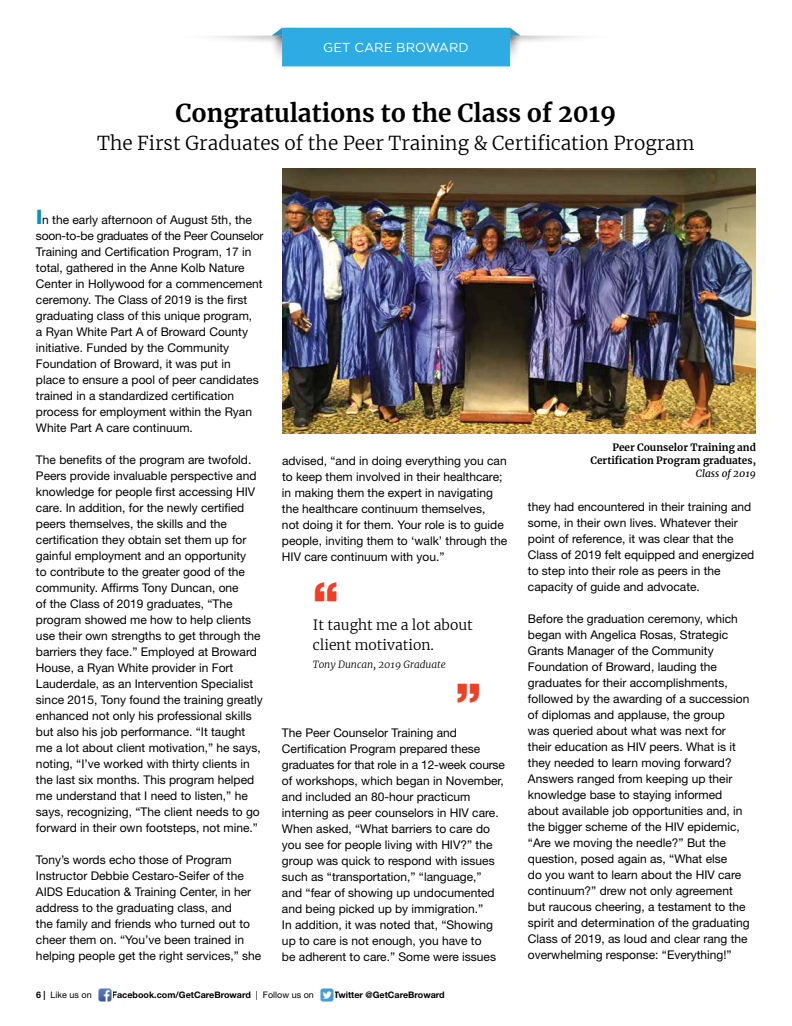
<style>
.page{position:relative;width:792px;height:1026px;background:#fff}
.page>*{position:absolute;margin:0;border:0;box-sizing:border-box;transform-origin:0 0}
.t1{font:900 50px "Helvetica Neue LT Std";color:#ef3f25}
.t2{font:700 24.4px "Merriweather";color:#000}
.t3{font:300 19px "Merriweather";color:#000}
.t4{font:300 14px "Merriweather";color:#000}
.t5{font:13px "Gotham";color:#fff}
.t6{font:12px/16px "Helvetica Neue LT Std";color:#000}
.t7{font:700 10px "Merriweather";color:#000}
.t8{font:italic 300 10px "Merriweather";color:#000}
.t9{font:italic 10px "Merriweather";color:#000}
.t10{font:700 9px "Helvetica Neue LT Std";color:#000}
.t11{font:9px "Helvetica Neue LT Std";color:#000}
.s1{font-weight:800;font-size:20px;color:#0092c8}
.s2{font-weight:700}
.s3{font-weight:400}
</style>
<div class="page">
<img style="left:98px;top:988px;width:14px;height:14px">
<img style="left:320px;top:988px;width:14px;height:14px">
<svg style="left:213px;top:28px;width:309px;height:38px"></svg>
<img style="left:510px;top:44px;width:11px;height:20px">
<img style="left:271px;top:44px;width:11px;height:20px">
<img style="left:282px;top:169px;width:474px;height:264px">
<p class="t5" style="left:323px;top:40px;width:147px">GET CARE BROWARD</p>
<p class="t2" style="left:175px;top:96px;width:442px">Congratulations to the Class of 2019</p>
<p class="t3" style="left:97px;top:130px;width:599px">The First Graduates of the Peer Training &amp; Certification Program</p>
<p class="t6" style="left:36px;top:212px;width:229px"><span class="s1">I</span>n the early afternoon of August 5th, the soon-to-be graduates of the Peer Counselor Training and Certification Program, 17 in total, gathered in the Anne Kolb Nature Center in Hollywood for a commencement ceremony. The Class of 2019 is the first graduating class of this unique program,<br>a Ryan White Part A of Broward County initiative. Funded by the Community Foundation of Broward, it was put in<br>place to ensure a pool of peer candidates trained in a standardized certification process for employment within the Ryan White Part A care continuum.</p>
<p class="t6" style="left:36px;top:452px;width:222px">The benefits of the program are twofold.<br>Peers provide invaluable perspective and knowledge for people first accessing HIV</p>
<p class="t6" style="left:282px;top:452px;width:226px">advised, “and in doing everything you can to keep them involved in their healthcare;</p>
<p class="t6" style="left:282px;top:484px;width:212px">in making them the expert in navigating</p>
<p class="t7" style="left:612px;top:441px;width:145px">Peer Counselor Training and</p>
<p class="t7" style="left:591px;top:454px;width:167px">Certification Program graduates,</p>
<p class="t9" style="left:696px;top:467px;width:62px">Class of2019</p>
<p class="t6" style="left:36px;top:500px;width:210px">care. In addition, for the newly certified</p>
<p class="t6" style="left:282px;top:500px;width:205px">the healthcare continuum themselves,</p>
<p class="t6" style="left:528px;top:499px;width:225px">they had encountered in their training and</p>
<p class="t6" style="left:36px;top:516px;width:192px">peers themselves, the skills and the</p>
<p class="t6" style="left:282px;top:516px;width:223px">not doing it for them. Your role is to guide</p>
<p class="t6" style="left:528px;top:515px;width:212px">some, in their own lives. Whatever their</p>
<p class="t6" style="left:36px;top:532px;width:212px">certification they obtain set them up for</p>
<p class="t6" style="left:282px;top:532px;width:227px">people, inviting them to ‘walk’ through the</p>
<p class="t6" style="left:528px;top:531px;width:207px">point of reference, it was clear that the</p>
<p class="t6" style="left:36px;top:548px;width:212px">gainful employment and an opportunity</p>
<p class="t6" style="left:282px;top:548px;width:164px">HIV care continuum with you.”</p>
<p class="t6" style="left:528px;top:547px;width:228px">Class of 2019 felt equipped and energized</p>
<p class="t6" style="left:36px;top:564px;width:210px">to contribute to the greater good of the</p>
<p class="t6" style="left:528px;top:563px;width:194px">to step into their role as peers in the</p>
<p class="t6" style="left:36px;top:580px;width:204px">community. Affirms Tony Duncan, one</p>
<p class="t6" style="left:528px;top:579px;width:174px">capacity of guide and advocate.</p>
<p class="t6" style="left:36px;top:612px;width:217px">program showed me how to help clients</p>
<p class="t1" style="left:313px;top:571px;width:27px">“</p>
<p class="t6" style="left:36px;top:596px;width:198px">of the Class of 2019 graduates, “The</p>
<p class="t6" style="left:528px;top:611px;width:212px">Before the graduation ceremony, which</p>
<p class="t4" style="left:313px;top:615px;width:162px">It taught me a lot about</p>
<p class="t6" style="left:36px;top:628px;width:226px">use their own strengths to get through the</p>
<p class="t6" style="left:528px;top:627px;width:202px">began with Angelica Rosas, Strategic</p>
<p class="t4" style="left:313px;top:635px;width:123px">client motivation.</p>
<p class="t6" style="left:36px;top:644px;width:222px">barriers they face.” Employed at Broward</p>
<p class="t6" style="left:528px;top:643px;width:187px">Grants Manager of the Community</p>
<p class="t6" style="left:36px;top:660px;width:199px">House, a Ryan White provider in Fort</p>
<p class="t8" style="left:313px;top:658px;width:135px">Tony Duncan, 2019 Graduate</p>
<p class="t6" style="left:528px;top:659px;width:191px">Foundation of Broward, lauding the</p>
<p class="t6" style="left:36px;top:676px;width:219px">Lauderdale, as an Intervention Specialist</p>
<p class="t6" style="left:528px;top:675px;width:201px">graduates for their accomplishments,</p>
<p class="t1" style="left:481px;top:714px;width:27px;rotate:-180deg">“</p>
<p class="t6" style="left:36px;top:692px;width:228px">since 2015, Tony found the training greatly</p>
<p class="t6" style="left:528px;top:691px;width:223px">followed by the awarding of a succession</p>
<p class="t6" style="left:36px;top:708px;width:226px">enhanced not only his professional skills but also his job performance. “It taught me a lot about client motivation,” he says, noting, “I’ve worked with thirty clients in the last six months. This program helped me understand that I need to listen,” he says, recognizing, “The client needs to go forward in their own footsteps, not mine.”</p>
<p class="t6" style="left:36px;top:852px;width:227px">Tony’s words echo those of Program Instructor Debbie Cestaro-Seifer of the AIDS Education &amp; Training Center, in her address to the graduating class, and<br>the family and friends who turned out to cheer them on. “You’ve been trained in helping people get the right services,” she</p>
<p class="t6" style="left:528px;top:707px;width:223px">of diplomas and applause, the group<br>was queried about what was next for their education as HIV peers. What is it they needed to learn moving forward?<br>Answers ranged from keeping up their knowledge base to staying informed about available job opportunities and, in the bigger scheme of the HIV epidemic, “Are we moving the needle?” But the question, posed again as, “What else<br>do you want to learn about the HIV care continuum?” drew not only agreement but raucous cheering, a testament to the spirit and determination of the graduating Class of 2019, as loud and clear rang the overwhelming response: “Everything!”</p>
<p class="t6" style="left:282px;top:724px;width:224px">The Peer Counselor Training and Certification Program prepared these graduates for that role in a 12-week course of workshops, which began in November, and included an 80-hour practicum interning as peer counselors in HIV care.<br>When asked, “What barriers to care do you see for people living with HIV?” the group was quick to respond with issues such as “transportation,” “language,”<br>and “fear of showing up undocumented and being picked up by immigration.”<br>In addition, it was noted that, “Showing up to care is not enough, you have to<br>be adherent to care.” Some were issues</p>
<p class="t11" style="left:36px;top:990px;width:57px"><span class="s2">6 |</span> Like us on</p>
<p class="t10" style="left:112px;top:990px;width:204px">Facebook.com/GetCareBroward <span class="s3">| Follow us on</span></p>
<p class="t10" style="left:334px;top:990px;width:112px">Twitter @GetCareBroward</p>
</div>
